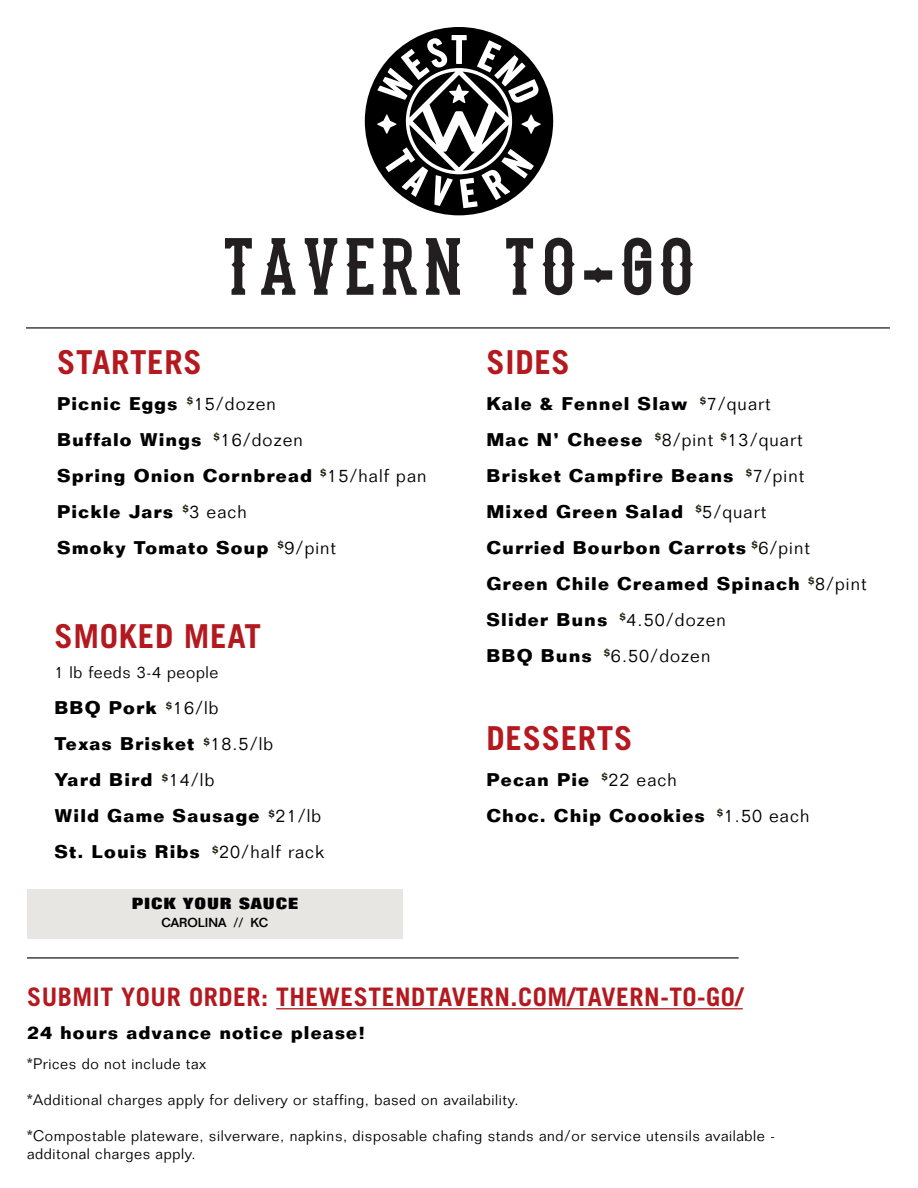
<style>
.page{position:relative;width:918px;height:1188px;background:#fff}
.page>*{position:absolute;margin:0;border:0;box-sizing:border-box;transform-origin:0 0}
.t1{font:81px "Stadium 1946";letter-spacing:.055em;color:#231f20}
.t2{font:700 33px "Trade Gothic";letter-spacing:.02em;color:#b3191e}
.t3{font:700 25.5px "Trade Gothic";letter-spacing:.02em;color:#b3191e}
.t4{font:700 18px/36px "Folio Std";letter-spacing:.06em;color:#000}
.t5{font:300 18px/36px "Folio Std";letter-spacing:.06em;color:#000;text-align:right}
.t6{font:300 16.5px "Folio Std";letter-spacing:.04em;color:#000}
.t7{font:800 15.75px "Folio Std";letter-spacing:.06em;color:#000}
.t8{font:300 15px/18px "Folio Std";letter-spacing:.04em;color:#000}
.t9{font:500 12.75px "Folio Std";color:#000}
.s1{font-weight:300}
.s2{font-weight:700}
</style>
<div class="page">
<hr style="left:276px;top:1008px;width:467px;height:1px;background:#b3191e">
<hr style="left:26px;top:327px;width:864px;height:1px;background:#000">
<div style="left:27px;top:889px;width:376px;height:50px;background:#e8e6e3"></div>
<hr style="left:27px;top:957px;width:712px;height:1px;background:#000">
<svg style="left:365px;top:27px;width:188px;height:188px"></svg>
<h1 class="t1" style="left:223px;top:219px;width:474px">TAVERN TO-GO</h1>
<h2 class="t2" style="left:57px;top:343px;width:146px">STARTERS</h2>
<p class="t4" style="left:57px;top:386px;width:122px">Picnic Eggs</p>
<p class="t4" style="left:57px;top:386px;width:371px;text-indent:130px"><sup>$</sup><span class="s1">15/dozen<br></span>Buffalo Wings <sup>$</sup><span class="s1">16/dozen<br></span>Spring Onion Cornbread <sup>$</sup><span class="s1">15/half pan<br></span>Pickle Jars</p>
<p class="t4" style="left:57px;top:494px;width:213px;text-indent:125px"><sup>$</sup><span class="s1">3 each<br></span>Smoky Tomato Soup</p>
<p class="t5" style="left:278px;top:531px;width:60px"><sup>$</sup>9/pint</p>
<h2 class="t2" style="left:55px;top:617px;width:208px">SMOKED MEAT</h2>
<p class="t6" style="left:55px;top:666px;width:165px">1 lb feeds 3-4 people</p>
<p class="t4" style="left:55px;top:691px;width:104px">BBQ Pork</p>
<p class="t4" style="left:55px;top:691px;width:166px;text-indent:111px"><sup>$</sup><span class="s1">16/lb<br></span>Texas Brisket</p>
<p class="t5" style="left:203px;top:728px;width:71px"><sup>$</sup>18.5/lb</p>
<p class="t4" style="left:55px;top:763px;width:206px;text-indent:107px"><sup>$</sup><span class="s1">14/lb<br></span>Wild Game Sausage</p>
<p class="t4" style="left:55px;top:763px;width:99px">Yard Bird</p>
<p class="t5" style="left:55px;top:800px;width:271px"><sup>$</sup>21/lb<br><span class="s2">St. Louis Ribs</span> <sup>$</sup>20/half rack</p>
<p class="t7" style="left:132px;top:894px;width:168px">PICK YOUR SAUCE</p>
<p class="t9" style="left:161px;top:915px;width:108px">CAROLINA // KC</p>
<h2 class="t2" style="left:487px;top:343px;width:85px">SIDES</h2>
<p class="t4" style="left:487px;top:386px;width:382px">Kale &amp; Fennel Slaw <sup>$</sup><span class="s1">7/quart<br></span>Mac N’ Cheese <sup>$</sup><span class="s1">8/pint</span> <sup>$</sup><span class="s1">13/quart<br></span>Brisket Campfire Beans <sup>$</sup><span class="s1">7/pint<br></span>Mixed Green Salad <sup>$</sup><span class="s1">5/quart<br></span>Curried Bourbon Carrots <sup>$</sup><span class="s1">6/pint<br></span>Green Chile Creamed Spinach <sup>$</sup><span class="s1">8/pint<br></span>Slider Buns <sup>$</sup><span class="s1">4.50/dozen<br></span>BBQ Buns <sup>$</sup><span class="s1">6.50/dozen</span></p>
<h2 class="t2" style="left:487px;top:719px;width:147px">DESSERTS</h2>
<p class="t4" style="left:487px;top:762px;width:324px">Pecan Pie <sup>$</sup><span class="s1">22 each<br></span>Choc. Chip Coookies <sup>$</sup><span class="s1">1.50 each</span></p>
<h3 class="t3" style="left:27px;top:983px;width:717px">SUBMIT YOUR ORDER: THEWESTENDTAVERN.COM/TAVERN-TO-GO/</h3>
<p class="t4" style="left:27px;top:1016px;width:340px">24 hours advance notice please!</p>
<p class="t8" style="left:27px;top:1057px;width:181px">*Prices do not include tax</p>
<p class="t8" style="left:27px;top:1093px;width:493px">*Additional charges apply for delivery or staffing, based on availability.</p>
<p class="t8" style="left:27px;top:1129px;width:749px">*Compostable plateware, silverware, napkins, disposable chafing stands and/or service utensils available - additonal charges apply.</p>
</div>
